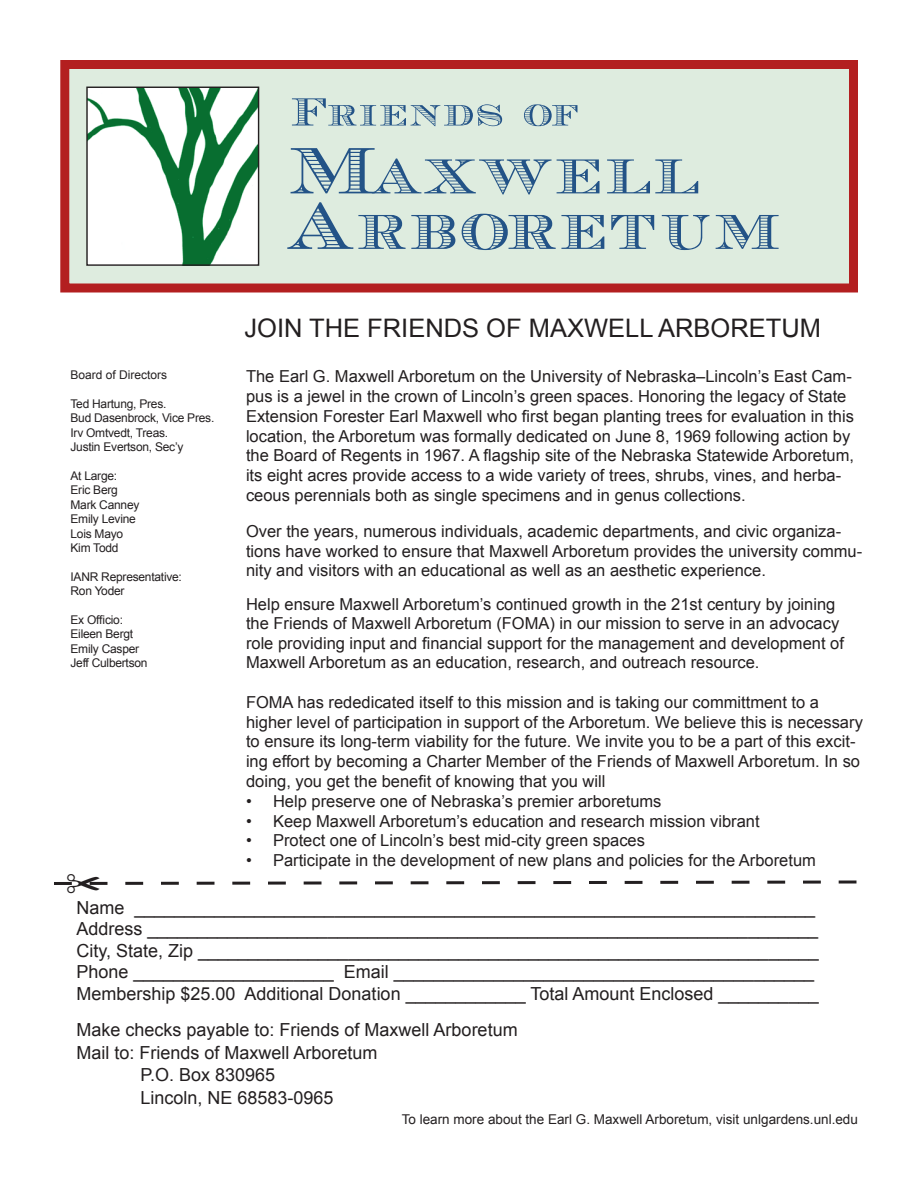
<style>
.page{position:relative;width:918px;height:1188px;background:#fff}
.page>*{position:absolute;margin:0;border:0;box-sizing:border-box;transform-origin:0 0}
.t1{font:90px "Cash Regular Swfte";letter-spacing:.01em;color:#235387}
.t2{font:54px "Cash Regular Swfte";letter-spacing:.01em;color:#235387}
.t3{font:25.5px "Arial";color:#231f20}
.t4{font:18px/21.6px "Arial";color:#231f20}
.t5{font:16.5px/19.8px "Arial";color:#231f20}
.t6{font:13.5px "Arial";color:#231f20}
.t7{font:12px/14.4px "Arial";letter-spacing:-.02em;color:#231f20}
.t8{font:12px "Arial";color:#231f20}
</style>
<div class="page">
<div style="left:60px;top:60px;width:798px;height:232px;background:#deecdf;border:9px solid #b31f20"></div>
<img style="left:88px;top:89px;width:169px;height:175px">
<div style="left:86px;top:87px;width:173px;height:179px;border:1px solid #231f20"></div>
<svg style="left:54px;top:880px;width:803px;height:5px"></svg>
<p class="t2" style="left:290px;top:81px;width:291px">Friends of</p>
<p class="t1" style="left:286px;top:119px;width:415px">Maxwell</p>
<p class="t1" style="left:286px;top:175px;width:497px">Arboretum</p>
<p class="t3" style="left:244px;top:311px;width:578px">JOIN THE FRIENDS OF MAXWELL ARBORETUM</p>
<p class="t5" style="left:246px;top:367px;width:610px">The Earl G. Maxwell Arboretum on the University of Nebraska–Lincoln’s East Cam&shy;pus is a jewel in the crown of Lincoln’s green spaces. Honoring the legacy of State Extension Forester Earl Maxwell who first began planting trees for evaluation in this location, the Arboretum was formally dedicated on June 8, 1969 following action by the Board of Regents in 1967. A flagship site of the Nebraska Statewide Arboretum, its eight acres provide access to a wide variety of trees, shrubs, vines, and herba&shy;ceous perennials both as single specimens and in genus collections.</p>
<p class="t5" style="left:246px;top:521px;width:618px">Over the years, numerous individuals, academic departments, and civic organiza&shy;tions have worked to ensure that Maxwell Arboretum provides the university commu&shy;nity and visitors with an educational as well as an aesthetic experience.</p>
<p class="t5" style="left:246px;top:594px;width:599px">Help ensure Maxwell Arboretum’s continued growth in the 21st century by joining the Friends of Maxwell Arboretum (FOMA) in our mission to serve in an advocacy role providing input and financial support for the management and development of Maxwell Arboretum as an education, research, and outreach resource.</p>
<p class="t5" style="left:246px;top:692px;width:618px">FOMA has rededicated itself to this mission and is taking our committment to a higher level of participation in support of the Arboretum. We believe this is necessary to ensure its long-term viability for the future. We invite you to be a part of this excit&shy;ing effort by becoming a Charter Member of the Friends of Maxwell Arboretum. In so doing, you get the benefit of knowing that you will</p>
<p class="t5" style="left:246px;top:791px;width:417px">• Help preserve one of Nebraska’s premier arboretums</p>
<p class="t5" style="left:246px;top:811px;width:515px">• Keep Maxwell Arboretum’s education and research mission vibrant</p>
<p class="t5" style="left:246px;top:831px;width:401px">• Protect one of Lincoln’s best mid-city green spaces</p>
<p class="t5" style="left:246px;top:851px;width:571px">• Participate in the development of new plans and policies for the Arboretum</p>
<p class="t4" style="left:76px;top:897px;width:744px">Name ____________________________________________________________________ Address ___________________________________________________________________ City, State, Zip ______________________________________________________________ Phone ____________________ Email __________________________________________ Membership $25.00 Additional Donation ____________ Total Amount Enclosed __________</p>
<p class="t4" style="left:76px;top:1019px;width:443px">Make checks payable to: Friends of Maxwell Arboretum</p>
<p class="t4" style="left:76px;top:1042px;width:303px">Mail to: Friends of Maxwell Arboretum</p>
<p class="t4" style="left:141px;top:1064px;width:136px">P.O. Box 830965</p>
<p class="t4" style="left:141px;top:1087px;width:195px">Lincoln, NE 68583-0965</p>
<p class="t6" style="left:402px;top:1111px;width:458px">To learn more about the Earl G. Maxwell Arboretum, visit unlgardens.unl.edu</p>
<p class="t8" style="left:70px;top:367px;width:98px">Board of Directors</p>
<p class="t7" style="left:70px;top:397px;width:145px">Ted Hartung, Pres.<br>Bud Dasenbrock, Vice Pres.</p>
<p class="t7" style="left:70px;top:426px;width:99px">Irv Omtvedt, Treas.</p>
<p class="t7" style="left:70px;top:440px;width:115px">Justin Evertson, Sec’y</p>
<p class="t7" style="left:70px;top:469px;width:48px">At Large:</p>
<p class="t7" style="left:70px;top:483px;width:49px">Eric Berg</p>
<p class="t7" style="left:70px;top:498px;width:70px">Mark Canney<br>Emily Levine</p>
<p class="t7" style="left:70px;top:526px;width:54px">Lois Mayo<br>Kim Todd</p>
<p class="t7" style="left:70px;top:570px;width:113px">IANR Representative:<br>Ron Yoder</p>
<p class="t7" style="left:70px;top:613px;width:54px">Ex Officio:</p>
<p class="t7" style="left:70px;top:627px;width:64px">Eileen Bergt</p>
<p class="t7" style="left:70px;top:642px;width:70px">Emily Casper</p>
<p class="t7" style="left:70px;top:656px;width:79px">Jeff Culbertson</p>
</div>
